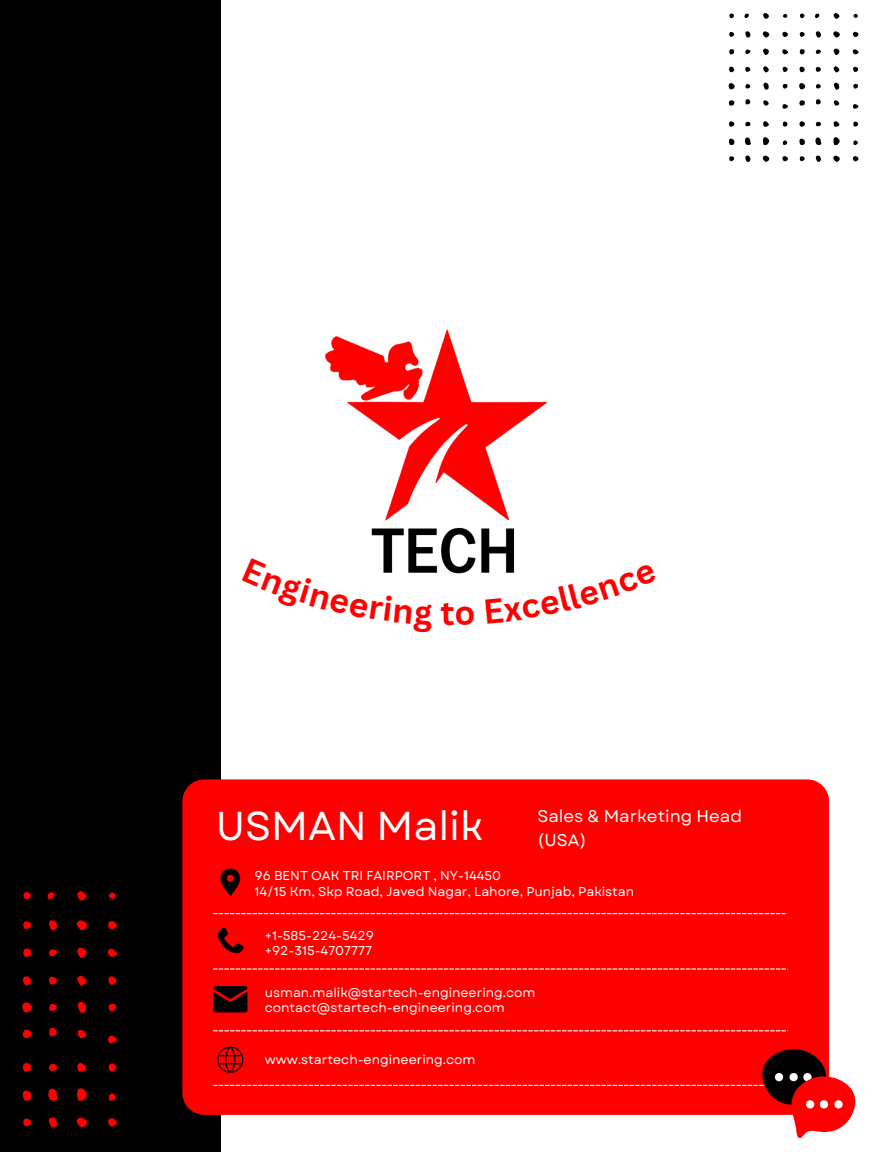
<style>
.page{position:relative;width:875px;height:1152px;background:#fff}
.page>*{position:absolute;margin:0;border:0;box-sizing:border-box;transform-origin:0 0}
.t1{font:40.28px "Garet";color:#fff}
.t2{font:700 33.6px "Canva Sans";color:#f00}
.t3{font:16.88px/23.5px "Garet";color:#fff}
.t4{font:12.75px "Garet";color:#fff}
</style>
<div class="page">
<img style="left:325px;top:329px;width:222px;height:245px">
<div style="left:0;top:0;width:221px;height:1152px;background:#000"></div>
<div style="left:182px;top:779px;width:646px;height:336px;background:#f00;border-radius:22px"></div>
<svg style="left:220px;top:869px;width:20px;height:27px"></svg>
<svg style="left:218px;top:927px;width:26px;height:27px"></svg>
<svg style="left:213px;top:986px;width:34px;height:26px"></svg>
<svg style="left:213px;top:913px;width:573px;height:1px"></svg>
<svg style="left:213px;top:968px;width:573px;height:2px"></svg>
<svg style="left:213px;top:1030px;width:573px;height:1px"></svg>
<svg style="left:213px;top:1047px;width:643px;height:92px"></svg>
<svg style="left:77px;top:1088px;width:10px;height:13px"></svg>
<svg style="left:48px;top:1089px;width:10px;height:12px"></svg>
<svg style="left:77px;top:1002px;width:9px;height:11px"></svg>
<svg style="left:77px;top:920px;width:10px;height:10px"></svg>
<svg style="left:77px;top:948px;width:10px;height:10px"></svg>
<svg style="left:22px;top:1002px;width:10px;height:11px"></svg>
<svg style="left:77px;top:976px;width:9px;height:10px"></svg>
<svg style="left:77px;top:891px;width:9px;height:10px"></svg>
<svg style="left:77px;top:1063px;width:10px;height:9px"></svg>
<svg style="left:23px;top:1091px;width:9px;height:10px"></svg>
<svg style="left:108px;top:921px;width:9px;height:9px"></svg>
<svg style="left:49px;top:920px;width:8px;height:10px"></svg>
<svg style="left:107px;top:949px;width:10px;height:8px"></svg>
<svg style="left:78px;top:1030px;width:8px;height:8px"></svg>
<svg style="left:23px;top:1030px;width:9px;height:8px"></svg>
<svg style="left:108px;top:976px;width:9px;height:9px"></svg>
<svg style="left:23px;top:1063px;width:9px;height:9px"></svg>
<svg style="left:108px;top:1036px;width:9px;height:7px"></svg>
<svg style="left:23px;top:976px;width:8px;height:9px"></svg>
<svg style="left:109px;top:1063px;width:7px;height:9px"></svg>
<svg style="left:23px;top:949px;width:8px;height:8px"></svg>
<svg style="left:109px;top:1004px;width:7px;height:7px"></svg>
<svg style="left:49px;top:1028px;width:8px;height:8px"></svg>
<svg style="left:49px;top:977px;width:8px;height:8px"></svg>
<svg style="left:49px;top:1064px;width:8px;height:7px"></svg>
<svg style="left:23px;top:921px;width:8px;height:8px"></svg>
<svg style="left:77px;top:1118px;width:10px;height:9px"></svg>
<svg style="left:108px;top:1118px;width:9px;height:9px"></svg>
<svg style="left:49px;top:1117px;width:8px;height:10px"></svg>
<svg style="left:23px;top:1119px;width:8px;height:7px"></svg>
<svg style="left:109px;top:1093px;width:7px;height:8px"></svg>
<svg style="left:49px;top:949px;width:8px;height:7px"></svg>
<svg style="left:49px;top:1004px;width:8px;height:7px"></svg>
<svg style="left:23px;top:892px;width:8px;height:8px"></svg>
<svg style="left:109px;top:892px;width:7px;height:7px"></svg>
<svg style="left:47px;top:892px;width:7px;height:8px"></svg>
<svg style="left:833px;top:137px;width:6px;height:8px"></svg>
<svg style="left:815px;top:137px;width:6px;height:8px"></svg>
<svg style="left:833px;top:83px;width:6px;height:7px"></svg>
<svg style="left:833px;top:31px;width:7px;height:7px"></svg>
<svg style="left:833px;top:49px;width:6px;height:6px"></svg>
<svg style="left:799px;top:83px;width:6px;height:7px"></svg>
<svg style="left:833px;top:66px;width:6px;height:7px"></svg>
<svg style="left:833px;top:13px;width:6px;height:6px"></svg>
<svg style="left:833px;top:121px;width:6px;height:6px"></svg>
<svg style="left:799px;top:139px;width:6px;height:6px"></svg>
<svg style="left:853px;top:32px;width:5px;height:5px"></svg>
<svg style="left:815px;top:31px;width:6px;height:7px"></svg>
<svg style="left:852px;top:49px;width:6px;height:5px"></svg>
<svg style="left:834px;top:100px;width:5px;height:6px"></svg>
<svg style="left:799px;top:100px;width:6px;height:6px"></svg>
<svg style="left:853px;top:67px;width:5px;height:5px"></svg>
<svg style="left:799px;top:121px;width:6px;height:6px"></svg>
<svg style="left:853px;top:104px;width:5px;height:5px"></svg>
<svg style="left:799px;top:67px;width:6px;height:5px"></svg>
<svg style="left:853px;top:121px;width:5px;height:6px"></svg>
<svg style="left:799px;top:49px;width:5px;height:6px"></svg>
<svg style="left:853px;top:84px;width:5px;height:5px"></svg>
<svg style="left:816px;top:99px;width:5px;height:5px"></svg>
<svg style="left:816px;top:67px;width:5px;height:5px"></svg>
<svg style="left:815px;top:122px;width:6px;height:4px"></svg>
<svg style="left:799px;top:32px;width:6px;height:5px"></svg>
<svg style="left:833px;top:156px;width:7px;height:6px"></svg>
<svg style="left:853px;top:156px;width:5px;height:6px"></svg>
<svg style="left:815px;top:156px;width:6px;height:6px"></svg>
<svg style="left:799px;top:156px;width:6px;height:5px"></svg>
<svg style="left:853px;top:140px;width:5px;height:5px"></svg>
<svg style="left:815px;top:50px;width:6px;height:4px"></svg>
<svg style="left:816px;top:84px;width:5px;height:4px"></svg>
<svg style="left:799px;top:14px;width:5px;height:4px"></svg>
<svg style="left:853px;top:14px;width:5px;height:4px"></svg>
<svg style="left:815px;top:14px;width:4px;height:4px"></svg>
<svg style="left:763px;top:137px;width:6px;height:8px"></svg>
<svg style="left:745px;top:137px;width:6px;height:8px"></svg>
<svg style="left:763px;top:83px;width:5px;height:7px"></svg>
<svg style="left:762px;top:31px;width:7px;height:7px"></svg>
<svg style="left:763px;top:49px;width:6px;height:6px"></svg>
<svg style="left:728px;top:83px;width:6px;height:7px"></svg>
<svg style="left:763px;top:66px;width:6px;height:7px"></svg>
<svg style="left:763px;top:13px;width:6px;height:6px"></svg>
<svg style="left:763px;top:121px;width:6px;height:6px"></svg>
<svg style="left:729px;top:139px;width:5px;height:6px"></svg>
<svg style="left:782px;top:32px;width:6px;height:5px"></svg>
<svg style="left:745px;top:31px;width:5px;height:7px"></svg>
<svg style="left:782px;top:49px;width:6px;height:5px"></svg>
<svg style="left:763px;top:100px;width:6px;height:6px"></svg>
<svg style="left:729px;top:100px;width:5px;height:6px"></svg>
<svg style="left:782px;top:67px;width:5px;height:5px"></svg>
<svg style="left:729px;top:121px;width:5px;height:6px"></svg>
<svg style="left:782px;top:104px;width:6px;height:5px"></svg>
<svg style="left:729px;top:67px;width:5px;height:5px"></svg>
<svg style="left:782px;top:121px;width:5px;height:6px"></svg>
<svg style="left:729px;top:49px;width:5px;height:6px"></svg>
<svg style="left:783px;top:84px;width:4px;height:5px"></svg>
<svg style="left:745px;top:99px;width:5px;height:5px"></svg>
<svg style="left:745px;top:67px;width:5px;height:5px"></svg>
<svg style="left:745px;top:122px;width:5px;height:4px"></svg>
<svg style="left:729px;top:32px;width:5px;height:5px"></svg>
<svg style="left:762px;top:156px;width:7px;height:6px"></svg>
<svg style="left:782px;top:156px;width:6px;height:6px"></svg>
<svg style="left:745px;top:156px;width:5px;height:6px"></svg>
<svg style="left:729px;top:156px;width:5px;height:5px"></svg>
<svg style="left:783px;top:140px;width:4px;height:5px"></svg>
<svg style="left:745px;top:50px;width:5px;height:4px"></svg>
<svg style="left:745px;top:84px;width:5px;height:4px"></svg>
<svg style="left:729px;top:14px;width:5px;height:4px"></svg>
<svg style="left:783px;top:14px;width:4px;height:4px"></svg>
<svg style="left:744px;top:14px;width:5px;height:4px"></svg>
<svg style="left:325px;top:558px;width:107px;height:16px"></svg>
<svg style="left:485px;top:562px;width:62px;height:12px"></svg>
<p class="t2" style="left:440px;top:589px;width:16px">t</p>
<h1 class="t1" style="left:216px;top:796px;width:269px">USMAN Malik</h1>
<p class="t4" style="left:254px;top:867px;width:248px">96 BENT OAK TRI FAIRPORT , NY-14450</p>
<h3 class="t3" style="left:537px;top:805px;width:206px">Sales &amp; Marketing Head (USA)</h3>
<p class="t4" style="left:254px;top:882px;width:381px">14/15 Km, Skp Road, Javed Nagar, Lahore, Punjab, Pakistan</p>
<p class="t4" style="left:265px;top:927px;width:111px">+1-585-224-5429</p>
<p class="t4" style="left:265px;top:942px;width:109px">+92-315-4707777</p>
<p class="t4" style="left:265px;top:983px;width:272px">usman.malik@startech-engineering.com</p>
<p class="t4" style="left:265px;top:998px;width:241px">contact@startech-engineering.com</p>
<p class="t4" style="left:265px;top:1050px;width:212px">www.startech-engineering.com</p>
</div>
